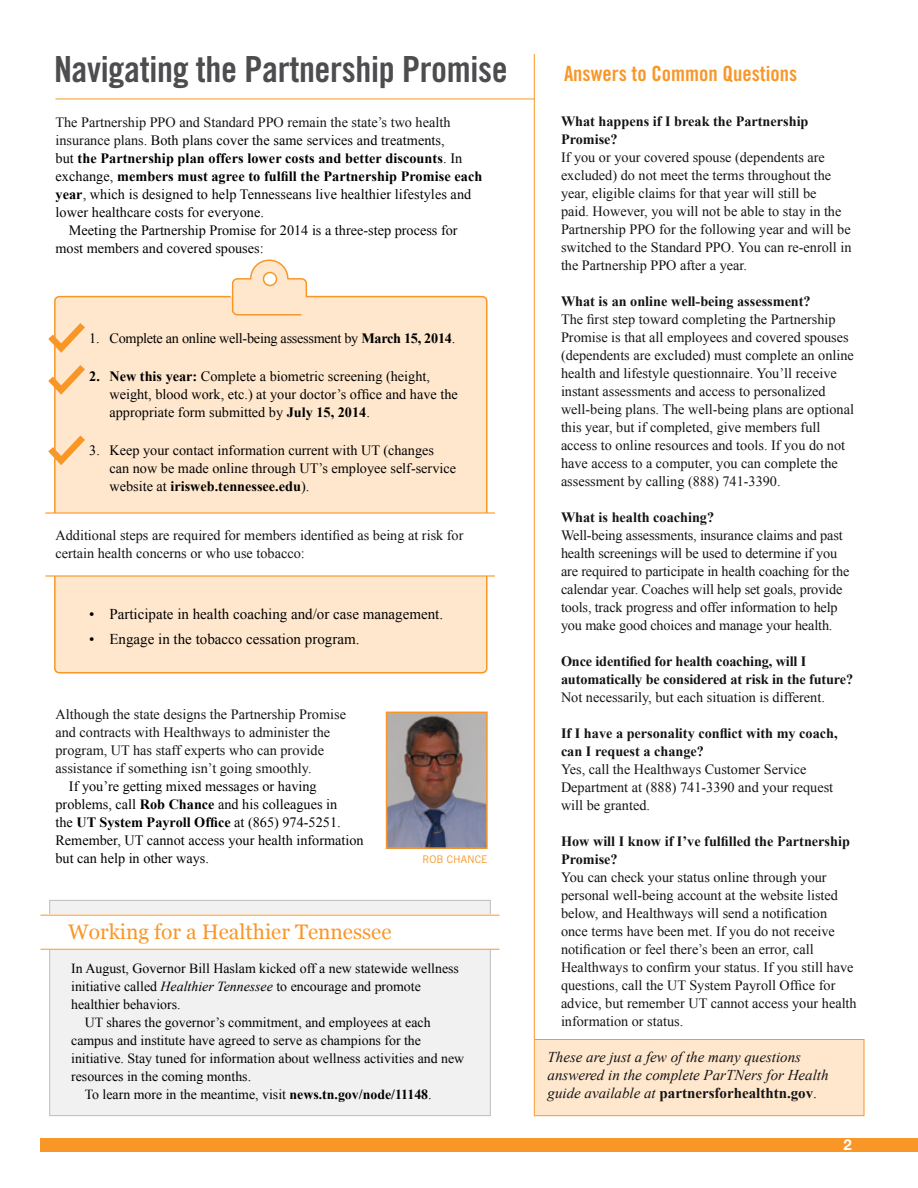
<style>
.page{position:relative;width:918px;height:1188px;background:#fff}
.page>*{position:absolute;margin:0;border:0;box-sizing:border-box;transform-origin:0 0}
.t1{font:36px "Trade Gothic Bold Cond Twenty";letter-spacing:-.01em;color:#4d4d4f}
.t2{font:21px "Georgia";color:#f89728}
.t3{font:21px "Trade Gothic Bold Cond Twenty";color:#f89728}
.t4{font:italic 15px/18px "Times New Roman";color:#141414}
.t5{font:15px "Times New Roman";color:#000}
.t6{font:700 15px "Helvetica Neue";color:#fff}
.t7{font:14.25px/18px "Times New Roman";color:#141414}
.t8{font:14.25px/18px "Times New Roman";color:#000}
.t9{font:700 14.25px/18px "Times New Roman";color:#141414}
.t10{font:700 14.25px "Times New Roman";letter-spacing:.005em;color:#000}
.t11{font:14.25px "Times New Roman";letter-spacing:-.02em;color:#000}
.t12{font:13.8px "Times New Roman";color:#000}
.t13{font:10.5px "Trade Gothic";color:#f89728}
.s1{color:#141414}
.s2{font-weight:400}
.s3{font-weight:700}
.s4{font-style:italic}
.s5{font-weight:700;font-style:normal}
.s6{font-style:normal}
</style>
<div class="page">
<div style="left:40px;top:1138px;width:878px;height:14px;background:#f89728"></div>
<div style="left:535px;top:1039px;width:329px;height:77px;background:#ffe7cd;border:1px solid #f89728"></div>
<svg style="left:54px;top:259px;width:434px;height:415px;background:#fee8cf"></svg>
<div style="left:45px;top:513px;width:455px;height:63px;background:#fff"></div>
<hr style="left:45px;top:512px;width:450px;height:2px;background:#f89728">
<hr style="left:45px;top:575px;width:450px;height:2px;background:#f89728">
<div style="left:264px;top:273px;width:12px;height:12px;background:#fff;border-radius:50%"></div>
<div style="left:263px;top:272px;width:14px;height:14px;border:2px solid #f89728;border-radius:50%"></div>
<svg style="left:48px;top:429px;width:44px;height:41px;background:#fddab3"></svg>
<svg style="left:48px;top:316px;width:44px;height:83px;background:#fddab3"></svg>
<img style="left:389px;top:715px;width:96px;height:131px">
<div style="left:386px;top:712px;width:102px;height:137px;border:2px solid #f89728"></div>
<hr style="left:56px;top:99px;width:479px;height:1px;background:#f89728">
<div style="left:49px;top:900px;width:442px;height:216px;background:#f1f1f2;border:1px solid #bcbec0"></div>
<div style="left:40px;top:914px;width:460px;height:36px;background:#fff"></div>
<hr style="left:41px;top:949px;width:459px;height:1px;background:#f89728">
<hr style="left:41px;top:915px;width:459px;height:1px;background:#f89728">
<hr style="left:534px;top:54px;width:1px;height:1062px;background:#f89728">
<h1 class="t1" style="left:54px;top:47px;width:455px">Navigating the Partnership Promise</h1>
<p class="t7" style="left:56px;top:113px;width:396px">The Partnership PPO and Standard PPO remain the state’s two health</p>
<p class="t8" style="left:56px;top:131px;width:391px"><span class="s1">insurance plans.</span> Both plans cover the same services and treatments,</p>
<p class="t10" style="left:56px;top:148px;width:408px"><span class="s2">but</span> the Partnership plan offers lower costs and better discounts<span class="s2">. In</span></p>
<p class="t10" style="left:56px;top:166px;width:428px"><span class="s2">exchange,</span> members must agree to fulfill the Partnership Promise each</p>
<p class="t8" style="left:56px;top:185px;width:417px"><span class="s3">year</span>, which is designed to help Tennesseans live healthier lifestyles and</p>
<p class="t8" style="left:56px;top:203px;width:210px">lower healthcare costs for everyone.</p>
<p class="t8" style="left:69px;top:221px;width:390px">Meeting the Partnership Promise for 2014 is a three-step process for</p>
<p class="t8" style="left:56px;top:239px;width:210px">most members and covered spouses:</p>
<p class="t11" style="left:89px;top:328px;width:368px">1. Complete an online well-being assessment by <span class="s3">March 15, 2014</span>.</p>
<p class="t8" style="left:109px;top:367px;width:350px;text-indent:-20px"><span class="s3">2. New this year:</span> Complete a biometric screening (height, weight, blood work, etc.) at your doctor’s office and have the appropriate form submitted by <span class="s3">July 15, 2014</span>.</p>
<p class="t8" style="left:109px;top:441px;width:348px;text-indent:-20px">3. Keep your contact information current with UT (changes can now be made online through UT’s employee self-service website at <span class="s3">irisweb.tennessee.edu</span>).</p>
<p class="t7" style="left:56px;top:526px;width:410px">Additional steps are required for members identified as being at risk for certain health concerns or who use tobacco:</p>
<p class="t5" style="left:89px;top:604px;width:355px">• Participate in health coaching and/or case management.</p>
<p class="t5" style="left:89px;top:628px;width:272px">• Engage in the tobacco cessation program.</p>
<p class="t7" style="left:55px;top:705px;width:292px">Although the state designs the Partnership Promise and contracts with Healthways to administer the program, UT has staff experts who can provide assistance if something isn’t going smoothly.</p>
<p class="t8" style="left:55px;top:777px;width:310px;text-indent:13px">If you’re getting mixed messages or having problems, call <span class="s3">Rob Chance</span> and his colleagues in<br>the <span class="s3">UT System Payroll Office</span> at (865) 974-5251.<br>Remember, UT cannot access your health information but can help in other ways.</p>
<p class="t13" style="left:422px;top:853px;width:67px">ROB CHANCE</p>
<h2 class="t2" style="left:68px;top:919px;width:325px">Working for a Healthier Tennessee</h2>
<p class="t12" style="left:71px;top:960px;width:389px">In August, Governor Bill Haslam kicked off a new statewide wellness</p>
<p class="t12" style="left:71px;top:978px;width:351px">initiative called <span class="s4">Healthier Tennessee</span> to encourage and promote</p>
<p class="t12" style="left:71px;top:996px;width:111px">healthier behaviors.</p>
<p class="t12" style="left:85px;top:1014px;width:347px">UT shares the governor’s commitment, and employees at each</p>
<p class="t12" style="left:71px;top:1032px;width:351px">campus and institute have agreed to serve as champions for the</p>
<p class="t12" style="left:71px;top:1050px;width:395px">initiative. Stay tuned for information about wellness activities and new</p>
<p class="t12" style="left:71px;top:1068px;width:181px">resources in the coming months.</p>
<p class="t12" style="left:85px;top:1086px;width:349px">To learn more in the meantime, visit <span class="s3">news.tn.gov/node/11148</span>.</p>
<h2 class="t3" style="left:564px;top:61px;width:235px">Answers to Common Questions</h2>
<p class="t9" style="left:561px;top:112px;width:249px">What happens if I break the Partnership<br>Promise?</p>
<p class="t7" style="left:561px;top:148px;width:292px">If you or your covered spouse (dependents are excluded) do not meet the terms throughout the year, eligible claims for that year will still be<br>paid. However, you will not be able to stay in the Partnership PPO for the following year and will be switched to the Standard PPO. You can re-enroll in the Partnership PPO after a year.</p>
<p class="t9" style="left:561px;top:292px;width:251px">What is an online well-being assessment?</p>
<p class="t7" style="left:561px;top:310px;width:294px">The first step toward completing the Partnership Promise is that all employees and covered spouses (dependents are excluded) must complete an online health and lifestyle questionnaire. You’ll receive instant assessments and access to personalized well-being plans. The well-being plans are optional this year, but if completed, give members full access to online resources and tools. If you do not have access to a computer, you can complete the assessment by calling (888) 741-3390.</p>
<p class="t9" style="left:561px;top:508px;width:155px">What is health coaching?</p>
<p class="t7" style="left:561px;top:526px;width:290px">Well-being assessments, insurance claims and past health screenings will be used to determine if you are required to participate in health coaching for the calendar year. Coaches will help set goals, provide tools, track progress and offer information to help you make good choices and manage your health.</p>
<p class="t9" style="left:561px;top:652px;width:294px">Once identified for health coaching, will I automatically be considered at risk in the future?</p>
<p class="t7" style="left:561px;top:688px;width:265px">Not necessarily, but each situation is different.</p>
<p class="t9" style="left:561px;top:724px;width:278px">If I have a personality conflict with my coach, can I request a change?</p>
<p class="t7" style="left:561px;top:760px;width:274px">Yes, call the Healthways Customer Service<br>Department at (888) 741-3390 and your request will be granted.</p>
<p class="t9" style="left:561px;top:832px;width:290px">How will I know if I’ve fulfilled the Partnership<br>Promise?</p>
<p class="t7" style="left:561px;top:868px;width:297px">You can check your status online through your personal well-being account at the website listed below, and Healthways will send a notification once terms have been met. If you do not receive notification or feel there’s been an error, call Healthways to confirm your status. If you still have questions, call the UT System Payroll Office for advice, but remember UT cannot access your health information or status.</p>
<p class="t4" style="left:548px;top:1048px;width:283px">These are just a few of the many questions answered in the complete ParTNers for Health guide available at <span class="s5">partnersforhealthtn.gov</span><span class="s6">.</span></p>
<p class="t6" style="left:844px;top:1132px;width:10px">2</p>
</div>
